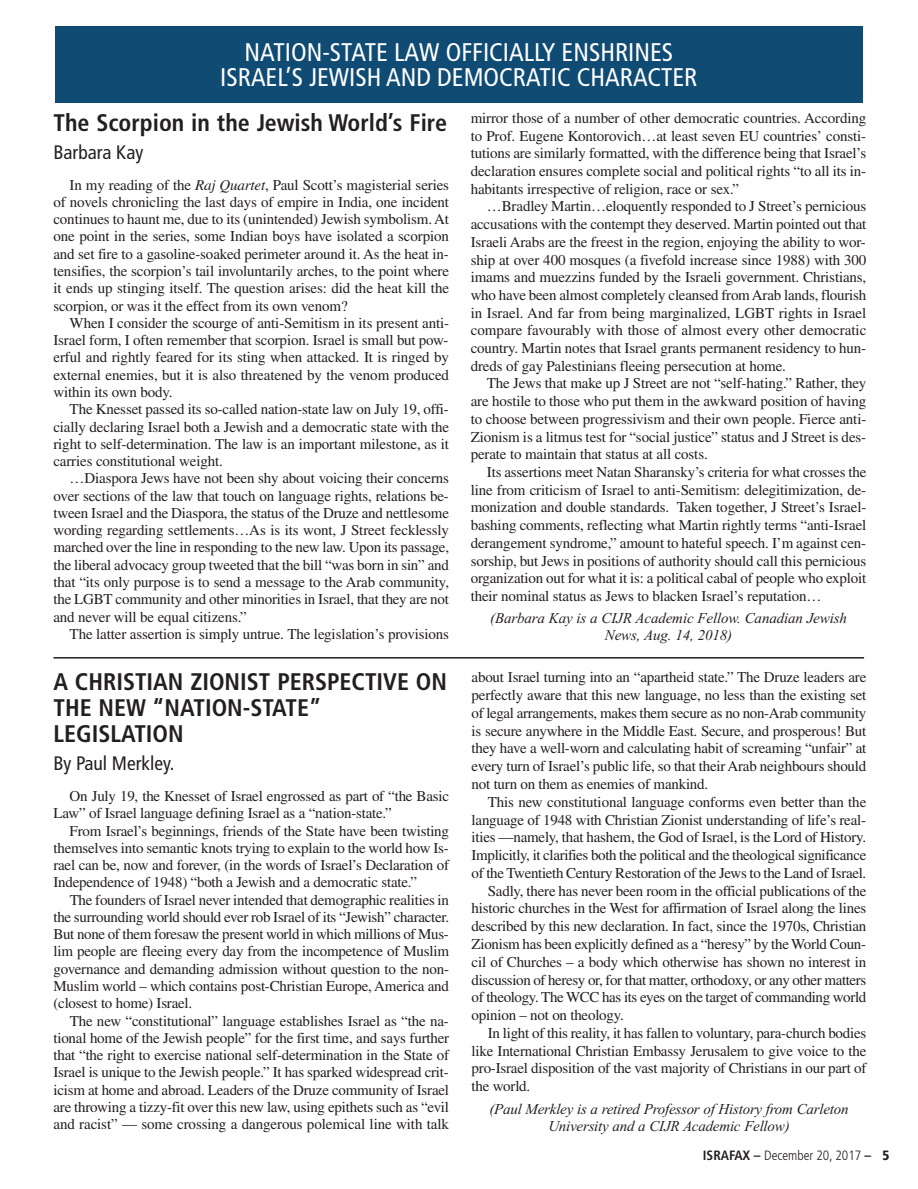
<style>
.page{position:relative;width:918px;height:1189px;background:#fff}
.page>*{position:absolute;margin:0;border:0;box-sizing:border-box;transform-origin:0 0}
.t1{font:condensed 25.5px/25.5px "Frutiger LT Std";color:#fff;text-align:center}
.t2{font:700 condensed 24px/26px "Frutiger LT Std";color:#231f20}
.t3{font:condensed 19.5px "Frutiger LT Std";color:#231f20}
.t4{font:15px/17.2px "Times LT Std";letter-spacing:-.015em;color:#231f20;text-align:justify}
.t5{font:italic 15px/17px "Times New Roman";letter-spacing:-.015em;color:#231f20;text-align:center}
.t6{font:300 condensed 13.5px "Frutiger LT Std";color:#231f20}
.s1{font-style:italic}
.s2{font-weight:700}
.s3{font-weight:900}
</style>
<div class="page">
<div style="left:55px;top:26px;width:807px;height:77px;background:#104b74"></div>
<hr style="left:53px;top:657px;width:810px;height:1px;background:#231f20">
<h1 class="t1" style="left:220px;top:41px;width:478px">NATION-STATE LAW OFFICIALLY ENSHRINES<br>ISRAEL’S JEWISH AND DEMOCRATIC CHARACTER</h1>
<h2 class="t2" style="left:53px;top:111px;width:395px">The Scorpion in the Jewish World’s Fire</h2>
<h3 class="t3" style="left:53px;top:144px;width:91px">Barbara Kay</h3>
<p class="t4" style="left:53px;top:177px;width:397px;text-indent:16px">In my reading of the <span class="s1">Raj Quartet</span>, Paul Scott’s magisterial series of novels chronicling the last days of empire in India, one incident continues to haunt me, due to its (unintended) Jewish symbolism.At one point in the series, some Indian boys have isolated a scorpion and set fire to a gasoline-soaked perimeter around it. As the heat in&shy;tensifies, the scorpion’s tail involuntarily arches, to the point where it ends up stinging itself. The question arises: did the heat kill the scorpion, or was it the effect from its own venom?</p>
<p class="t4" style="left:53px;top:316px;width:397px;text-indent:16px">When I consider the scourge of anti-Semitism in its present anti-Israel form, I often remember that scorpion. Israel is small but pow&shy;erful and rightly feared for its sting when attacked. It is ringed by external enemies, but it is also threatened by the venom produced within its own body.</p>
<p class="t4" style="left:53px;top:402px;width:397px;text-indent:16px">The Knesset passed its so-called nation-state law on July 19, offi&shy;cially declaring Israel both a Jewish and a democratic state with the right to self-determination. The law is an important milestone, as it carries constitutional weight.</p>
<p class="t4" style="left:53px;top:471px;width:397px;text-indent:16px">…Diaspora Jews have not been shy about voicing their concerns over sections of the law that touch on language rights, relations be&shy;tween Israel and the Diaspora, the status of the Druze and nettlesome wording regarding settlements…As is its wont, J Street fecklessly marched over the line in responding to the new law. Upon its passage, the liberal advocacy group tweeted that the bill “was born in sin” and that “its only purpose is to send a message to the Arab community, the LGBT community and other minorities in Israel, that they are not and never will be equal citizens.”</p>
<p class="t4" style="left:70px;top:626px;width:381px">The latter assertion is simply untrue. The legislation’s provisions</p>
<p class="t4" style="left:470px;top:110px;width:397px;line-height:17.7px">mirror those of a number of other democratic countries. According to Prof. Eugene Kontorovich…at least seven EU countries’ consti&shy;tutions are similarly formatted, with the difference being that Israel’s declaration ensures complete social and political rights “to all its in&shy;habitants irrespective of religion, race or sex.”</p>
<p class="t4" style="left:470px;top:199px;width:397px;line-height:17.7px;text-indent:16px">…Bradley Martin…eloquently responded to J Street’s pernicious accusations with the contempt they deserved. Martin pointed out that Israeli Arabs are the freest in the region, enjoying the ability to wor&shy;ship at over 400 mosques (a fivefold increase since 1988) with 300 imams and muezzins funded by the Israeli government. Christians, who have been almost completely cleansed fromArab lands, flourish in Israel. And far from being marginalized, LGBT rights in Israel compare favourably with those of almost every other democratic country. Martin notes that Israel grants permanent residency to hun&shy;dreds of gay Palestinians fleeing persecution at home.</p>
<p class="t4" style="left:470px;top:376px;width:397px;line-height:17.7px;text-indent:16px">The Jews that make up J Street are not “self-hating.” Rather, they are hostile to those who put them in the awkward position of having to choose between progressivism and their own people. Fierce anti-Zionism is a litmus test for “social justice” status and J Street is des&shy;perate to maintain that status at all costs.</p>
<p class="t4" style="left:470px;top:464px;width:397px;line-height:17.7px;text-indent:16px">Its assertions meet Natan Sharansky’s criteria for what crosses the line from criticism of Israel to anti-Semitism: delegitimization, de&shy;monization and double standards. Taken together, J Street’s Israel&shy;bashing comments, reflecting what Martin rightly terms “anti-Israel derangement syndrome,” amount to hateful speech. I’m against cen&shy;sorship, but Jews in positions of authority should call this pernicious organization out for what it is: a political cabal of people who exploit their nominal status as Jews to blacken Israel’s reputation…</p>
<p class="t5" style="left:490px;top:609px;width:358px">(Barbara Kay is a CIJR Academic Fellow. Canadian Jewish<br>News, Aug. 14, 2018)</p>
<h2 class="t2" style="left:53px;top:670px;width:395px">A CHRISTIAN ZIONIST PERSPECTIVE ON<br>THE NEW “NATION-STATE”<br>LEGISLATION</h2>
<h3 class="t3" style="left:53px;top:755px;width:122px">By Paul Merkley.</h3>
<p class="t4" style="left:53px;top:789px;width:397px;text-indent:16px">On July 19, the Knesset of Israel engrossed as part of “the Basic<br>Law” of Israel language defining Israel as a “nation-state.”</p>
<p class="t4" style="left:53px;top:823px;width:397px;text-indent:16px">From Israel’s beginnings, friends of the State have been twisting themselves into semantic knots trying to explain to the world how Is&shy;rael can be, now and forever, (in the words of Israel’s Declaration of Independence of 1948) “both a Jewish and a democratic state.”</p>
<p class="t4" style="left:53px;top:892px;width:397px;text-indent:16px">The founders of Israel never intended that demographic realities in the surrounding world should ever rob Israel of its “Jewish” character.<br>But none of them foresaw the present world in which millions of Mus&shy;lim people are fleeing every day from the incompetence of Muslim governance and demanding admission without question to the non-Muslim world – which contains post-Christian Europe, America and (closest to home) Israel.</p>
<p class="t4" style="left:53px;top:1013px;width:397px;text-indent:16px">The new “constitutional” language establishes Israel as “the na&shy;tional home of the Jewish people” for the first time, and says further that “the right to exercise national self-determination in the State of Israel is unique to the Jewish people.” It has sparked widespread crit&shy;icism at home and abroad. Leaders of the Druze community of Israel are throwing a tizzy-fit over this new law, using epithets such as “evil and racist” — some crossing a dangerous polemical line with talk</p>
<p class="t4" style="left:471px;top:670px;width:396px;line-height:17.7px">about Israel turning into an “apartheid state.” The Druze leaders are perfectly aware that this new language, no less than the existing set of legal arrangements, makes them secure as no non-Arab community is secure anywhere in the Middle East. Secure, and prosperous! But they have a well-worn and calculating habit of screaming “unfair” at every turn of Israel’s public life, so that their Arab neighbours should not turn on them as enemies of mankind.</p>
<p class="t4" style="left:487px;top:794px;width:380px">This new constitutional language conforms even better than the</p>
<p class="t4" style="left:471px;top:812px;width:396px">language of 1948 with Christian Zionist understanding of life’s real-</p>
<p class="t4" style="left:471px;top:830px;width:396px">ities —namely, that hashem, the God of Israel, is the Lord of History.</p>
<p class="t4" style="left:471px;top:848px;width:396px">Implicitly, it clarifies both the political and the theological significance</p>
<p class="t4" style="left:471px;top:865px;width:396px">of the Twentieth Century Restoration of the Jews to the Land of Israel.</p>
<p class="t4" style="left:487px;top:883px;width:380px">Sadly, there has never been room in the official publications of the</p>
<p class="t4" style="left:471px;top:901px;width:396px">historic churches in the West for affirmation of Israel along the lines</p>
<p class="t4" style="left:471px;top:919px;width:396px">described by this new declaration. In fact, since the 1970s, Christian</p>
<p class="t4" style="left:471px;top:936px;width:396px">Zionism has been explicitly defined as a “heresy” by the World Coun-</p>
<p class="t4" style="left:471px;top:954px;width:396px">cil of Churches – a body which otherwise has shown no interest in</p>
<p class="t4" style="left:471px;top:972px;width:396px">discussion of heresy or, for that matter, orthodoxy, or any other matters</p>
<p class="t4" style="left:471px;top:990px;width:396px">of theology. The WCC has its eyes on the target of commanding world</p>
<p class="t4" style="left:471px;top:1008px;width:154px">opinion – not on theology.</p>
<p class="t4" style="left:487px;top:1025px;width:380px">In light of this reality, it has fallen to voluntary, para-church bodies</p>
<p class="t4" style="left:471px;top:1043px;width:396px">like International Christian Embassy Jerusalem to give voice to the</p>
<p class="t4" style="left:471px;top:1061px;width:396px">pro-Israel disposition of the vast majority of Christians in our part of</p>
<p class="t4" style="left:471px;top:1079px;width:60px">the world.</p>
<p class="t5" style="left:489px;top:1099px;width:360px">(Paul Merkley is a retired Professor of History from Carleton<br>University and a CIJR Academic Fellow)</p>
<p class="t6" style="left:702px;top:1149px;width:188px"><span class="s2">ISRAFAX –</span> December 20, 2017 <span class="s2">–</span> <span class="s3">5</span></p>
</div>
